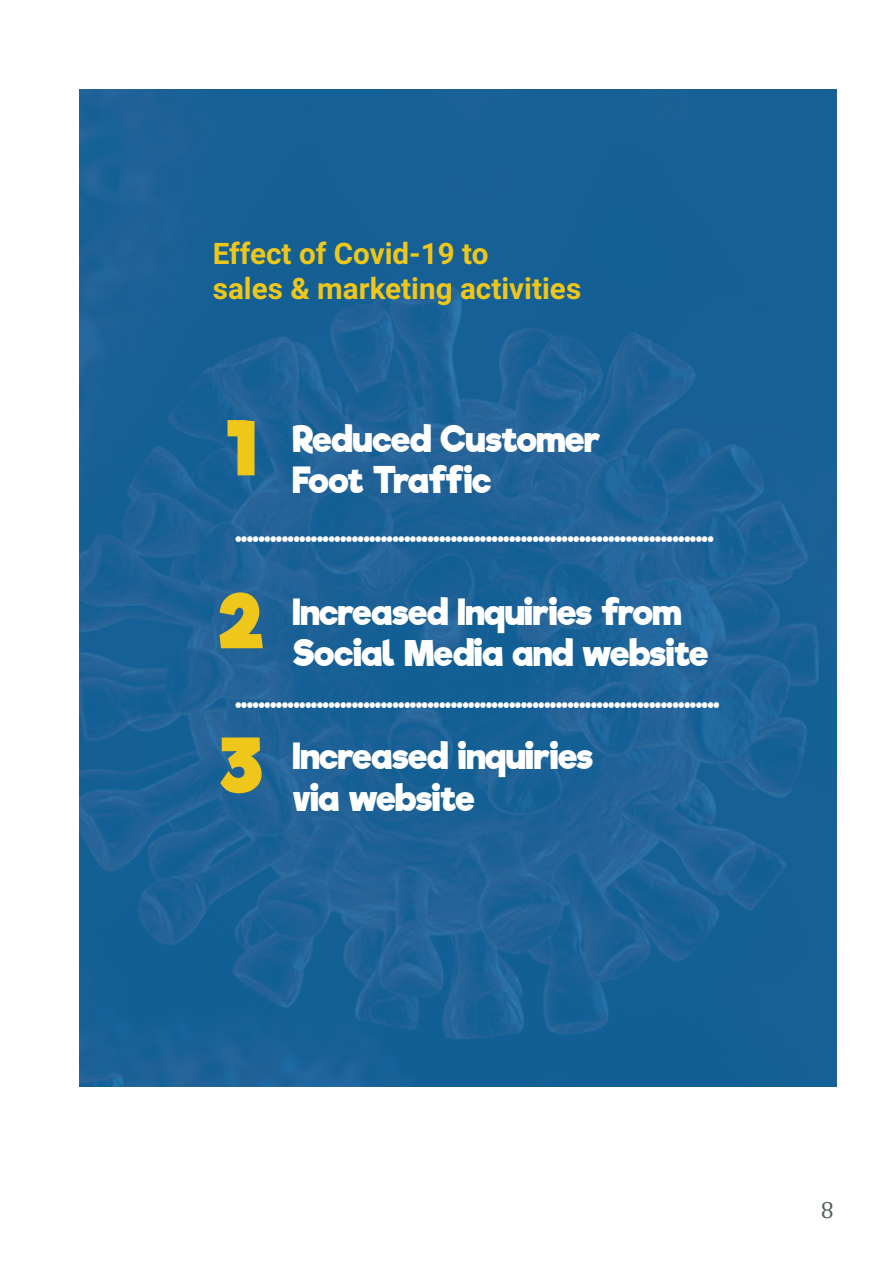
<style>
.page{position:relative;width:893px;height:1263px;background:#fff}
.page>*{position:absolute;margin:0;border:0;box-sizing:border-box;transform-origin:0 0}
.t1{font:700 34.65px/41.5px "Riffic Free";letter-spacing:-.005em;color:#fff}
.t2{font:700 29.7px/35.5px "Roboto";color:#efc71a}
.t3{font:700 24.75px "Riffic Free";color:#fff}
.t4{font:23.55px "Cambria";color:#576163}
.s1{font-size:70.8px;color:#efc71a}
</style>
<div class="page">
<img style="left:79px;top:89px;width:758px;height:998px">
<svg style="left:227px;top:419px;width:28px;height:57px;background:#377084"></svg>
<svg style="left:219px;top:592px;width:45px;height:57px;background:#3f7086"></svg>
<svg style="left:219px;top:737px;width:43px;height:57px;background:#407185"></svg>
<p class="t2" style="left:213px;top:234px;width:370px">Effect of Covid-19 to<br>sales &amp; marketing activities</p>
<h1 class="t1" style="left:293px;top:419px;width:309px;text-indent:-65px"><span class="s1">1</span> Reduced Customer<br>Foot Traffic</h1>
<p class="t3" style="left:235px;top:518px;width:480px">..................................................................................</p>
<h1 class="t1" style="left:293px;top:591px;width:417px;text-indent:-73px"><span class="s1">2</span> Increased Inquiries from<br>Social Media and website</h1>
<p class="t3" style="left:235px;top:684px;width:485px">...................................................................................</p>
<h1 class="t1" style="left:293px;top:736px;width:302px;text-indent:-72px"><span class="s1">3</span> Increased inquiries via website</h1>
<p class="t4" style="left:821px;top:1195px;width:15px">8</p>
</div>
